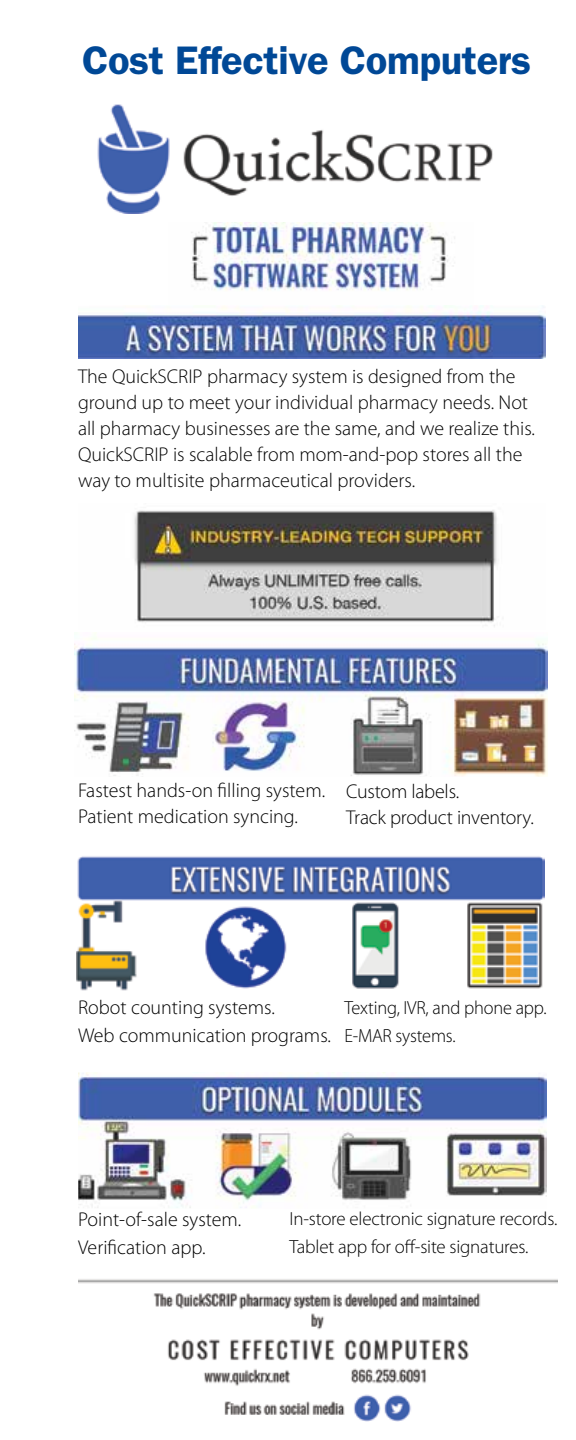
<style>
.page{position:relative;width:576px;height:1440px;background:#fff}
.page>*{position:absolute;margin:0;border:0;box-sizing:border-box;transform-origin:0 0}
.t1{font:600 40px "Franklin Gothic";letter-spacing:-.01em;color:#004896}
.t2{font:300 20px/26px "Myriad Pro";color:#000}
.t3{font:300 19px/28px "Myriad Pro";letter-spacing:-.01em;color:#000}
</style>
<div class="page">
<img style="left:97px;top:104px;width:396px;height:109px">
<img style="left:191px;top:223px;width:264px;height:83px">
<img style="left:79px;top:1279px;width:479px;height:142px">
<img style="left:78px;top:1073px;width:468px;height:135px">
<img style="left:74px;top:638px;width:474px;height:138px">
<img style="left:78px;top:306px;width:468px;height:53px">
<img style="left:76px;top:856px;width:468px;height:134px">
<img style="left:134px;top:510px;width:363px;height:117px">
<hr style="left:575px;top:39px;width:1px;height:1383px;background:#000">
<h1 class="t1" style="left:82px;top:37px;width:451px">Cost Effective Computers</h1>
<p class="t2" style="left:78px;top:363px;width:459px">The QuickSCRIP pharmacy system is designed from the ground up to meet your individual pharmacy needs. Not all pharmacy businesses are the same, and we realize this.<br>QuickSCRIP is scalable from mom-and-pop stores all the way to multisite pharmaceutical providers.</p>
<p class="t2" style="left:78px;top:777px;width:249px">Fastest hands-on filling system.<br>Patient medication syncing.</p>
<p class="t2" style="left:346px;top:778px;width:190px">Custom labels.<br>Track product inventory.</p>
<p class="t2" style="left:78px;top:993px;width:255px;line-height:28px">Robot counting systems.<br>Web communication programs.</p>
<p class="t3" style="left:344px;top:993px;width:204px">Texting, IVR, and phone app.<br>E-MAR systems.</p>
<p class="t2" style="left:78px;top:1205px;width:165px;line-height:28px">Point-of-sale system.<br>Verification app.</p>
<p class="t3" style="left:289px;top:1204px;width:270px">In-store electronic signature records.<br>Tablet app for off-site signatures.</p>
</div>
